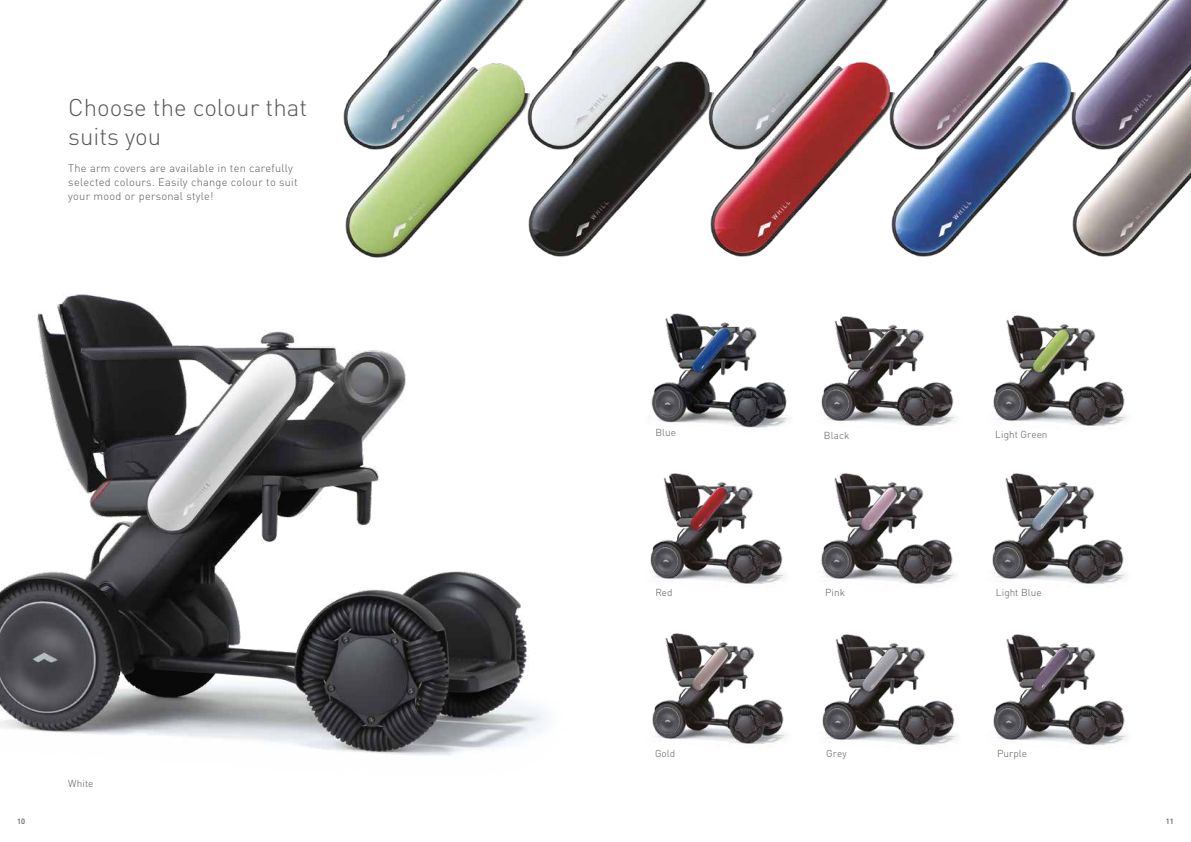
<style>
.page{position:relative;width:1191px;height:842px;background:#fff}
.page>*{position:absolute;margin:0;border:0;box-sizing:border-box;transform-origin:0 0}
.t1{font:300 24px/28.8px "DIN Pro";color:#575756}
.t2{font:300 11px/14px "DIN Pro";letter-spacing:.025em;color:#575756}
.t3{font:300 10px "DIN Pro";letter-spacing:.005em;color:#575756}
.t4{font:500 7.5px "DIN Pro";color:#575756}
</style>
<div class="page">
<img style="left:345px;top:150px;width:327px;height:102px">
<img style="left:344px;top:0;width:364px;height:150px">
<img style="left:710px;top:150px;width:144px;height:107px">
<img style="left:708px;top:0;width:181px;height:150px">
<img style="left:891px;top:150px;width:144px;height:107px">
<img style="left:889px;top:0;width:182px;height:150px">
<img style="left:1072px;top:150px;width:119px;height:107px">
<img style="left:1071px;top:0;width:120px;height:150px">
<img style="left:650px;top:473px;width:476px;height:113px">
<img style="left:652px;top:633px;width:475px;height:114px">
<img style="left:821px;top:315px;width:306px;height:113px">
<img style="left:0;top:252px;width:578px;height:504px">
<img style="left:651px;top:313px;width:141px;height:115px">
<h1 class="t1" style="left:68px;top:91px;width:240px">Choose the colour that suits you</h1>
<p class="t2" style="left:68px;top:160px;width:231px">The arm covers are available in ten carefully selected colours. Easily change colour to suit your mood or personal style!</p>
<p class="t3" style="left:68px;top:775px;width:27px">White</p>
<p class="t3" style="left:655px;top:424px;width:22px">Blue</p>
<p class="t3" style="left:655px;top:585px;width:19px">Red</p>
<p class="t3" style="left:824px;top:427px;width:27px">Black</p>
<p class="t3" style="left:995px;top:427px;width:54px">Light Green</p>
<p class="t3" style="left:825px;top:585px;width:21px">Pink</p>
<p class="t3" style="left:996px;top:585px;width:47px">Light Blue</p>
<p class="t3" style="left:655px;top:745px;width:22px">Gold</p>
<p class="t3" style="left:997px;top:745px;width:32px">Purple</p>
<p class="t3" style="left:826px;top:745px;width:22px">Grey</p>
<p class="t4" style="left:17px;top:816px;width:9px">10</p>
<p class="t4" style="left:1165px;top:816px;width:9px">11</p>
</div>
